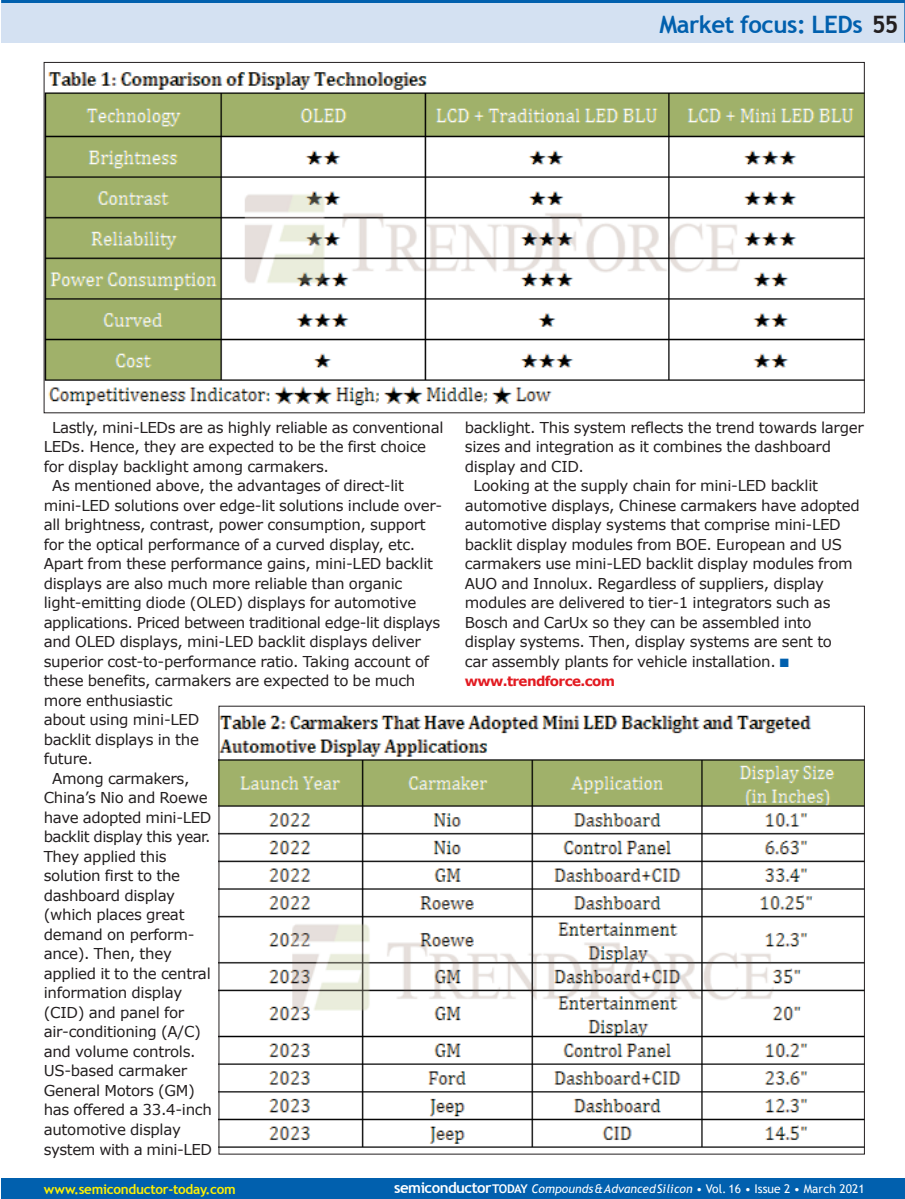
<style>
.page{position:relative;width:905px;height:1199px;background:#fff}
.page>*{position:absolute;margin:0;border:0;box-sizing:border-box;transform-origin:0 0}
.t1{font:700 24px "Trebuchet MS";letter-spacing:-.02em;color:#0160ae}
.t2{font:15px "Verdana";letter-spacing:-.02em;color:#231f20}
.t3{font:700 13.5px "Trebuchet MS";letter-spacing:-.02em;color:#fff101}
.t4{font:700 13.5px "Verdana";letter-spacing:-.045em;color:#e21a21}
.t5{font:italic 12px "Trebuchet MS";letter-spacing:.005em;color:#fff}
.s1{color:#231f20}
.s2{color:#0160ae}
.s3{font-weight:700;font-style:normal;font-size:15px}
.s4{font-weight:700;font-style:normal}
.s5{font-style:normal}
</style>
<div class="page">
<div style="left:1px;top:0;width:903px;height:43px;background:#d4e1f2"></div>
<hr style="left:904px;top:0;width:1px;height:43px;background:#0160ae">
<hr style="left:1px;top:0;width:903px;height:3px;background:#0160ae">
<div style="left:1px;top:1178px;width:903px;height:20px;background:#0160ae"></div>
<img style="left:220px;top:715px;width:642px;height:433px">
<img style="left:46px;top:72px;width:816px;height:334px">
<p class="t1" style="left:659px;top:10px;width:240px">Market focus: LEDs <span class="s1">55</span></p>
<p class="t2" style="left:52px;top:417px;width:393px">Lastly, mini-LEDs are as highly reliable as conventional</p>
<p class="t2" style="left:44px;top:437px;width:384px">LEDs. Hence, they are expected to be the first choice</p>
<p class="t2" style="left:44px;top:456px;width:287px">for display backlight among carmakers.</p>
<p class="t2" style="left:52px;top:476px;width:353px">As mentioned above, the advantages of direct-lit</p>
<p class="t2" style="left:44px;top:495px;width:400px">mini-LED solutions over edge-lit solutions include over-</p>
<p class="t2" style="left:44px;top:515px;width:383px">all brightness, contrast, power consumption, support</p>
<p class="t2" style="left:44px;top:534px;width:373px">for the optical performance of a curved display, etc.</p>
<p class="t2" style="left:44px;top:554px;width:391px">Apart from these performance gains, mini-LED backlit</p>
<p class="t2" style="left:44px;top:573px;width:360px">displays are also much more reliable than organic</p>
<p class="t2" style="left:44px;top:593px;width:374px">light-emitting diode (OLED) displays for automotive</p>
<p class="t2" style="left:44px;top:612px;width:398px">applications. Priced between traditional edge-lit displays</p>
<p class="t2" style="left:44px;top:632px;width:378px">and OLED displays, mini-LED backlit displays deliver</p>
<p class="t2" style="left:44px;top:651px;width:387px">superior cost-to-performance ratio. Taking account of</p>
<p class="t2" style="left:44px;top:671px;width:373px">these benefits, carmakers are expected to be much</p>
<p class="t2" style="left:44px;top:690px;width:130px">more enthusiastic</p>
<p class="t2" style="left:44px;top:710px;width:157px">about using mini-LED</p>
<p class="t2" style="left:44px;top:729px;width:157px">backlit displays in the</p>
<p class="t2" style="left:44px;top:749px;width:51px">future.</p>
<p class="t2" style="left:52px;top:768px;width:139px">Among carmakers,</p>
<p class="t2" style="left:44px;top:788px;width:165px">China’s Nio and Roewe</p>
<p class="t2" style="left:44px;top:807px;width:169px">have adopted mini-LED</p>
<p class="t2" style="left:44px;top:827px;width:168px">backlit display this year.</p>
<p class="t2" style="left:44px;top:846px;width:124px">They applied this</p>
<p class="t2" style="left:44px;top:866px;width:138px">solution first to the</p>
<p class="t2" style="left:44px;top:885px;width:133px">dashboard display</p>
<p class="t2" style="left:44px;top:905px;width:142px">(which places great</p>
<p class="t2" style="left:44px;top:924px;width:152px">demand on perform-</p>
<p class="t2" style="left:44px;top:944px;width:130px">ance). Then, they</p>
<p class="t2" style="left:44px;top:963px;width:168px">applied it to the central</p>
<p class="t2" style="left:44px;top:983px;width:140px">information display</p>
<p class="t2" style="left:44px;top:1002px;width:142px">(CID) and panel for</p>
<p class="t2" style="left:44px;top:1022px;width:159px">air-conditioning (A/C)</p>
<p class="t2" style="left:44px;top:1041px;width:153px">and volume controls.</p>
<p class="t2" style="left:44px;top:1061px;width:145px">US-based carmaker</p>
<p class="t2" style="left:44px;top:1080px;width:153px">General Motors (GM)</p>
<p class="t2" style="left:44px;top:1100px;width:170px">has offered a 33.4-inch</p>
<p class="t2" style="left:44px;top:1119px;width:139px">automotive display</p>
<p class="t2" style="left:44px;top:1139px;width:170px">system with a mini-LED</p>
<p class="t2" style="left:465px;top:417px;width:400px">backlight. This system reflects the trend towards larger</p>
<p class="t2" style="left:465px;top:437px;width:368px">sizes and integration as it combines the dashboard</p>
<p class="t2" style="left:465px;top:456px;width:120px">display and CID.</p>
<p class="t2" style="left:473px;top:476px;width:346px">Looking at the supply chain for mini-LED backlit</p>
<p class="t2" style="left:465px;top:495px;width:396px">automotive displays, Chinese carmakers have adopted</p>
<p class="t2" style="left:465px;top:515px;width:377px">automotive display systems that comprise mini-LED</p>
<p class="t2" style="left:465px;top:534px;width:379px">backlit display modules from BOE. European and US</p>
<p class="t2" style="left:465px;top:554px;width:389px">carmakers use mini-LED backlit display modules from</p>
<p class="t2" style="left:465px;top:573px;width:361px">AUO and Innolux. Regardless of suppliers, display</p>
<p class="t2" style="left:465px;top:593px;width:367px">modules are delivered to tier-1 integrators such as</p>
<p class="t2" style="left:465px;top:612px;width:348px">Bosch and CarUx so they can be assembled into</p>
<p class="t2" style="left:465px;top:632px;width:368px">display systems. Then, display systems are sent to</p>
<p class="t2" style="left:465px;top:651px;width:326px">car assembly plants for vehicle installation. <span class="s2">■</span></p>
<p class="t4" style="left:465px;top:672px;width:152px">www.trendforce.com</p>
<p class="t3" style="left:44px;top:1180px;width:194px">www.semiconductor-today.com</p>
<p class="t5" style="left:394px;top:1181px;width:472px"><span class="s3">semiconductor</span><span class="s4">TODAY</span> Compounds&amp;AdvancedSilicon <span class="s5">• Vol. 16 • Issue 2 • March 2021</span></p>
</div>
